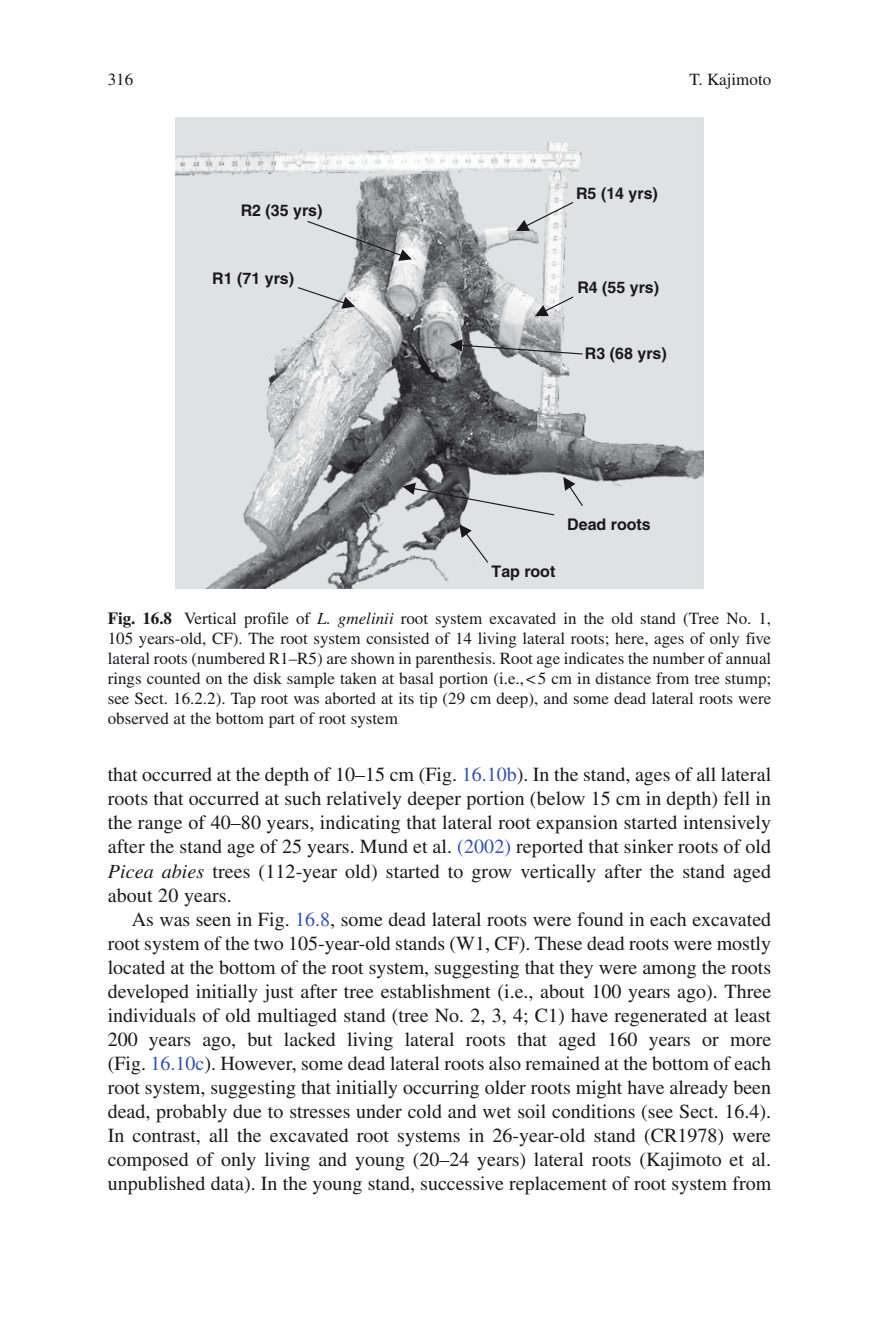
<style>
.page{position:relative;width:879px;height:1333px;background:#fff}
.page>*{position:absolute;margin:0;border:0;box-sizing:border-box;transform-origin:0 0}
.t1{font:20px/24px "Times";color:#1a181b;text-align:justify}
.t2{font:17px/20px "Times";color:#1a181b;text-align:justify}
.t3{font:700 16px "Helvetica";color:#1a181b}
.s1{font-weight:700}
.s2{font-style:italic}
.s3{color:#3952a4}
</style>
<div class="page">
<img style="left:175px;top:117px;width:528px;height:471px">
<svg style="left:563px;top:477px;width:21px;height:30px"></svg>
<svg style="left:459px;top:524px;width:30px;height:39px"></svg>
<svg style="left:402px;top:482px;width:153px;height:34px;background:#b2b3b4"></svg>
<svg style="left:297px;top:286px;width:58px;height:23px"></svg>
<svg style="left:306px;top:220px;width:106px;height:41px;background:#acacae"></svg>
<svg style="left:516px;top:201px;width:58px;height:30px"></svg>
<svg style="left:535px;top:295px;width:39px;height:21px"></svg>
<svg style="left:450px;top:339px;width:133px;height:16px;background:#9c9c9e"></svg>
<p class="t2" style="left:108px;top:70px;width:27px">316</p>
<p class="t2" style="left:689px;top:70px;width:83px">T. Kajimoto</p>
<p class="t3" style="left:241px;top:201px;width:83px">R2 (35 yrs)</p>
<p class="t3" style="left:212px;top:268px;width:83px">R1 (71 yrs)</p>
<p class="t3" style="left:576px;top:183px;width:83px">R5 (14 yrs)</p>
<p class="t3" style="left:577px;top:278px;width:83px">R4 (55 yrs)</p>
<p class="t3" style="left:585px;top:344px;width:83px">R3 (68 yrs)</p>
<p class="t3" style="left:567px;top:514px;width:85px">Dead roots</p>
<p class="t3" style="left:491px;top:561px;width:65px">Tap root</p>
<p class="t2" style="left:108px;top:608px;width:665px"><span class="s1">Fig. 16.8</span> Vertical profile of <span class="s2">L. gmelinii</span> root system excavated in the old stand (Tree No. 1, 105 years-old, CF). The root system consisted of 14 living lateral roots; here, ages of only five lateral roots (numbered R1–R5) are shown in parenthesis. Root age indicates the number of annual rings counted on the disk sample taken at basal portion (i.e.,&lt;5 cm in distance from tree stump; see Sect. 16.2.2). Tap root was aborted at its tip (29 cm deep), and some dead lateral roots were observed at the bottom part of root system</p>
<p class="t1" style="left:108px;top:762px;width:665px">that occurred at the depth of 10–15 cm (Fig. <span class="s3">16.10b</span>). In the stand, ages of all lateral roots that occurred at such relatively deeper portion (below 15 cm in depth) fell in the range of 40–80 years, indicating that lateral root expansion started intensively after the stand age of 25 years. Mund et al. <span class="s3">(2002)</span> reported that sinker roots of old <span class="s2">Picea abies</span> trees (112-year old) started to grow vertically after the stand aged about 20 years.</p>
<p class="t1" style="left:108px;top:906px;width:665px;text-indent:24px">As was seen in Fig. <span class="s3">16.8</span>, some dead lateral roots were found in each excavated root system of the two 105-year-old stands (W1, CF). These dead roots were mostly located at the bottom of the root system, suggesting that they were among the roots developed initially just after tree establishment (i.e., about 100 years ago). Three individuals of old multiaged stand (tree No. 2, 3, 4; C1) have regenerated at least 200 years ago, but lacked living lateral roots that aged 160 years or more (Fig. <span class="s3">16.10c</span>). However, some dead lateral roots also remained at the bottom of each root system, suggesting that initially occurring older roots might have already been dead, probably due to stresses under cold and wet soil conditions (see Sect. 16.4).<br>In contrast, all the excavated root systems in 26-year-old stand (CR1978) were composed of only living and young (20–24 years) lateral roots (Kajimoto et al. unpublished data). In the young stand, successive replacement of root system from</p>
</div>
